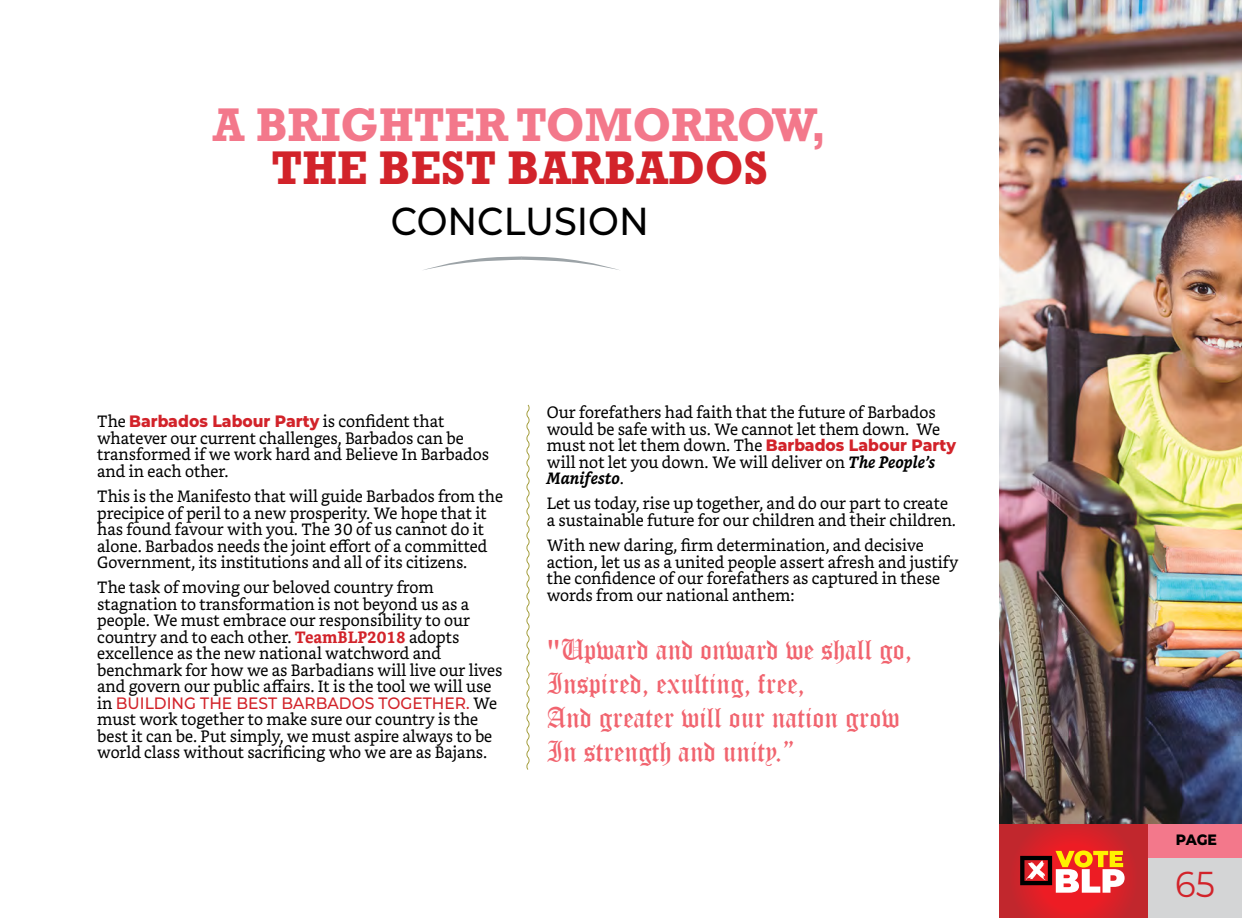
<style>
.page{position:relative;width:1242px;height:918px;background:#fff}
.page>*{position:absolute;margin:0;border:0;box-sizing:border-box;transform-origin:0 0}
.BIG_HEAD{font:700 48px/43.5px "Rockwell Std";color:#f3788b;text-align:center;scale:.95 1}
.HEAD_BLACK{font:500 39px "Montserrat";color:#000;scale:.94 1}
.t1{font:36px "Montserrat";color:#d2232a;scale:.94 1}
.BODY_TEXT{font:28.5px "Old English Text";color:#f1646f;scale:.94 1}
.BODY_TEXT-2{font:16.5px/16.5px "Bookerly";color:#000;scale:.94 1}
.t2{font:800 15px "Montserrat";color:#000;scale:.94 1}
.s1{color:#d2232a}
.s2{font-family:"Montserrat";font-weight:800;color:#d2232a}
.s3{font-weight:700;color:#d2232a}
.s4{font-family:"Montserrat";font-weight:500;color:#d2232a}
.s5{font-weight:700;font-style:italic}
</style>
<div class="page">
<div style="left:1148px;top:824px;width:94px;height:36px;background:#f3788b"></div>
<div style="left:1148px;top:858px;width:94px;height:60px;background:#d4d5d6"></div>
<svg style="left:999px;top:824px;width:149px;height:94px;background:#d0232a"></svg>
<svg style="left:1020px;top:851px;width:105px;height:42px"></svg>
<svg style="left:526px;top:404px;width:4px;height:366px"></svg>
<svg style="left:424px;top:257px;width:195px;height:13px"></svg>
<img style="left:999px;top:0;width:243px;height:823px">
<p class="BIG_HEAD" style="left:213px;top:102px;width:648px">A BRIGHTER TOMORROW,<br><span class="s1">THE BEST BARBADOS</span></p>
<p class="HEAD_BLACK" style="left:391px;top:194px;width:276px">CONCLUSION</p>
<p class="BODY_TEXT-2" style="left:97px;top:414px;width:419px">The <span class="s2">Barbados Labour Party</span> is confident that whatever our current challenges, Barbados can be transformed if we work hard and Believe In Barbados and in each other.</p>
<p class="BODY_TEXT-2" style="left:97px;top:488px;width:433px">This is the Manifesto that will guide Barbados from the precipice of peril to a new prosperity. We hope that it has found favour with you. The 30 of us cannot do it alone. Barbados needs the joint effort of a committed Government, its institutions and all of its citizens.</p>
<p class="BODY_TEXT-2" style="left:97px;top:579px;width:433px">The task of moving our beloved country from stagnation to transformation is not beyond us as a people. We must embrace our responsibility to our country and to each other. <span class="s3">TeamBLP2018</span> adopts excellence as the new national watchword and benchmark for how we as Barbadians will live our lives and govern our public affairs. It is the tool we will use in <span class="s4">BUILDING THE BEST BARBADOS TOGETHER.</span> We must work together to make sure our country is the best it can be. Put simply, we must aspire always to be world class without sacrificing who we are as Bajans.</p>
<p class="BODY_TEXT-2" style="left:547px;top:404px;width:437px">Our forefathers had faith that the future of Barbados would be safe with us. We cannot let them down. We must not let them down. The <span class="s2">Barbados Labour Party </span>will not let you down. We will deliver on <span class="s5">The People’s Manifesto</span>.</p>
<p class="BODY_TEXT-2" style="left:547px;top:495px;width:437px">Let us today, rise up together, and do our part to create a sustainable future for our children and their children.</p>
<p class="BODY_TEXT-2" style="left:547px;top:537px;width:440px">With new daring, firm determination, and decisive action, let us as a united people assert afresh and justify the confidence of our forefathers as captured in these words from our national anthem:</p>
<p class="BODY_TEXT" style="left:547px;top:631px;width:390px">"Upward and onward we shall go,</p>
<p class="BODY_TEXT" style="left:547px;top:665px;width:276px">Inspired, exulting, free,</p>
<p class="BODY_TEXT" style="left:547px;top:699px;width:377px">And greater will our nation grow</p>
<p class="BODY_TEXT" style="left:547px;top:734px;width:265px">In strength and unity.”</p>
<p class="t2" style="left:1176px;top:828px;width:45px">PAGE</p>
<h3 class="t1" style="left:1175px;top:859px;width:44px">65</h3>
</div>
